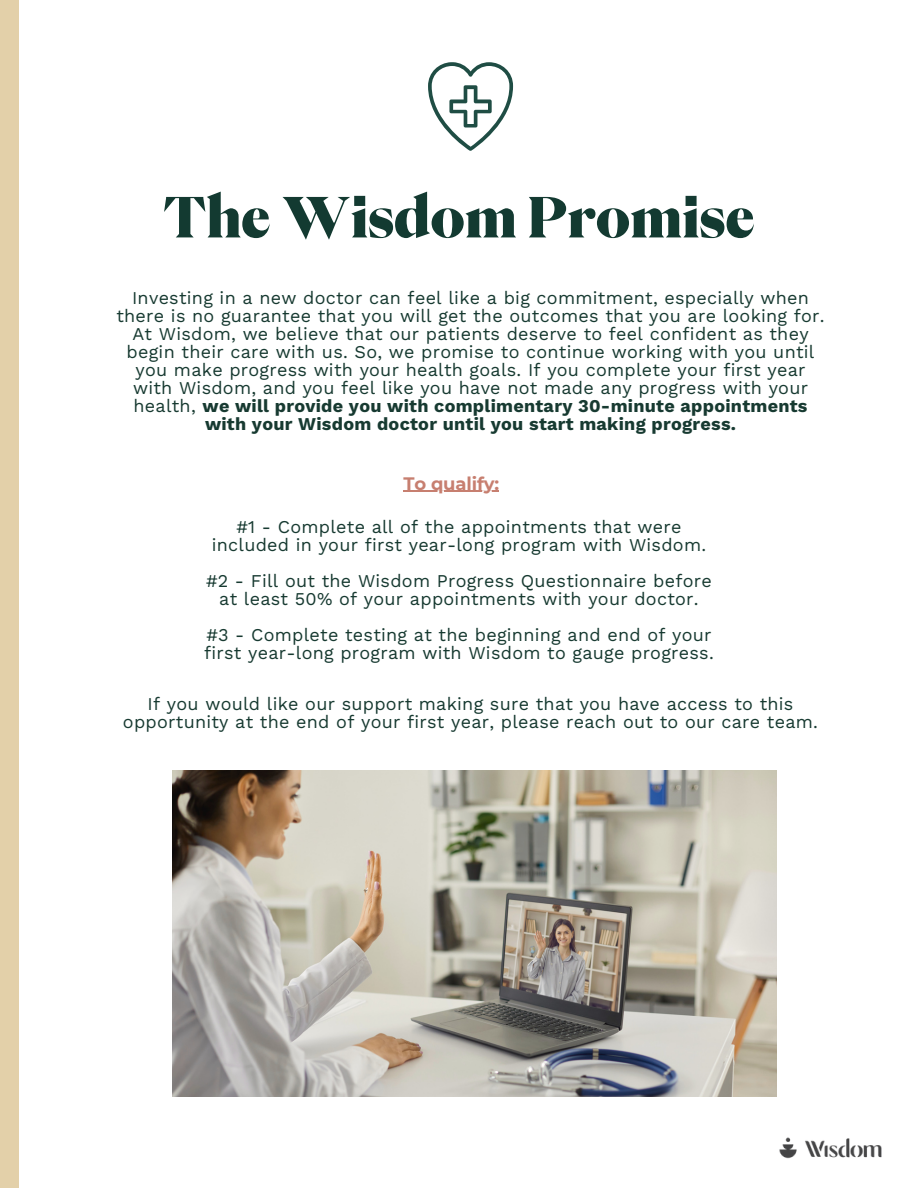
<style>
.page{position:relative;width:918px;height:1188px;background:#fff}
.page>*{position:absolute;margin:0;border:0;box-sizing:border-box;transform-origin:0 0}
.t1{font:800 54px "PP Eiko";letter-spacing:.005em;color:#133a31}
.t2{font:18px/18px "Work Sans";letter-spacing:.015em;color:#173a31;text-align:center}
.t3{font:700 18px "Montserrat";letter-spacing:-.005em;color:#c77f70}
.s1{font-weight:700}
</style>
<div class="page">
<div style="left:0;top:0;width:18px;height:1188px;background:#e3cfa7"></div>
<svg style="left:428px;top:62px;width:85px;height:89px"></svg>
<img style="left:172px;top:770px;width:604px;height:327px">
<img style="left:779px;top:1137px;width:103px;height:22px">
<hr style="left:403px;top:491px;width:96px;height:1px;background:#c77f70">
<p class="t1" style="left:163px;top:190px;width:593px">The Wisdom Promise</p>
<p class="t2" style="left:116px;top:289px;width:710px">Investing in a new doctor can feel like a big commitment, especially when there is no guarantee that you will get the outcomes that you are looking for.<br>At Wisdom, we believe that our patients deserve to feel confident as they begin their care with us. So, we promise to continue working with you until you make progress with your health goals. If you complete your first year with Wisdom, and you feel like you have not made any progress with your health, <span class="s1">we will provide you with complimentary 30-minute appointments with your Wisdom doctor until you start making progress.</span></p>
<p class="t3" style="left:403px;top:472px;width:97px">To qualify:</p>
<p class="t2" style="left:212px;top:518px;width:496px">#1 - Complete all of the appointments that were included in your first year-long program with Wisdom.</p>
<h2 class="t2" style="left:206px;top:572px;width:507px">#2 - Fill out the Wisdom Progress Questionnaire before at least 50% of your appointments with your doctor.</h2>
<p class="t2" style="left:204px;top:626px;width:511px;text-align:left">#3 - Complete testing at the beginning and end of your first year-long program with Wisdom to gauge progress.</p>
<p class="t2" style="left:123px;top:695px;width:697px">If you would like our support making sure that you have access to this opportunity at the end of your first year, please reach out to our care team.</p>
</div>
